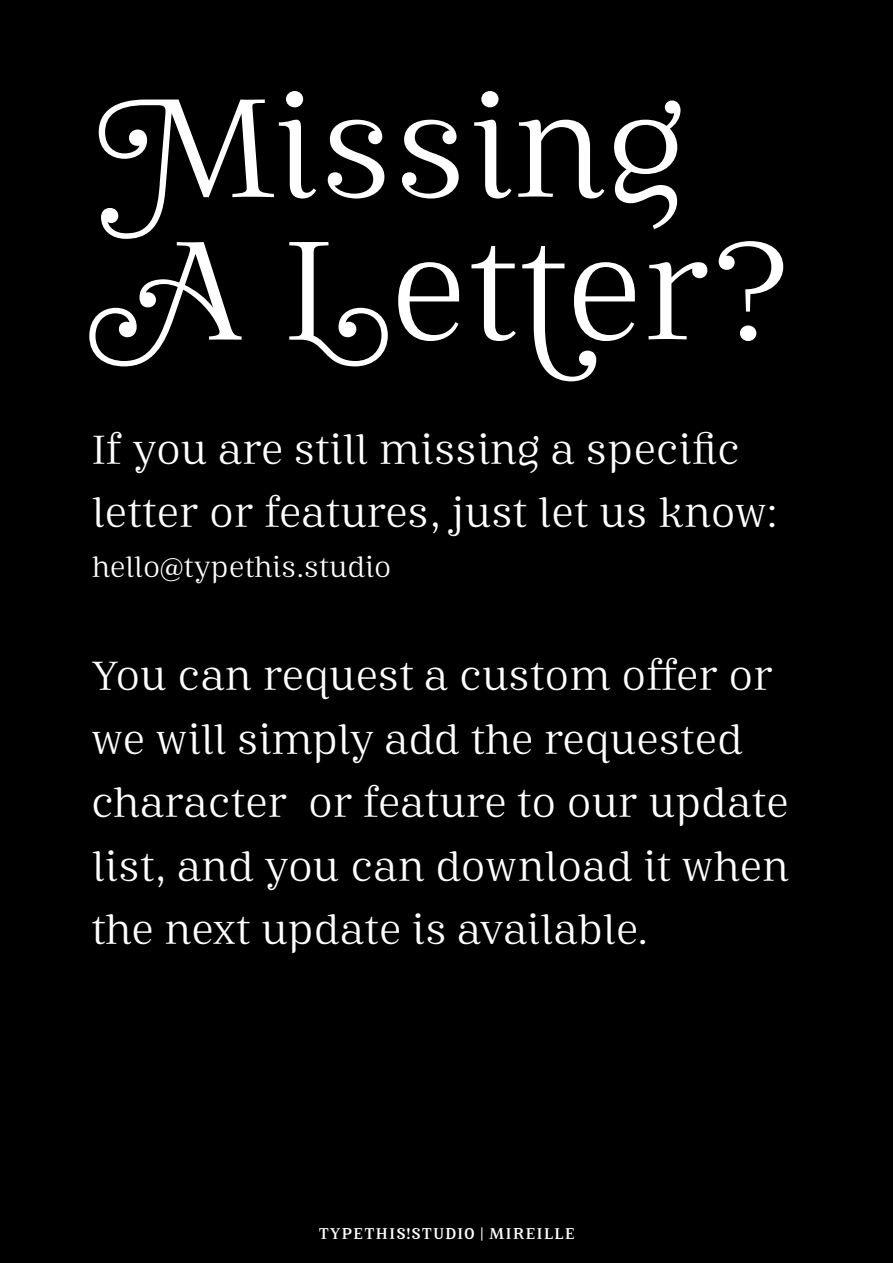
<style>
.page{position:relative;width:893px;height:1263px;background:#000}
.page>*{position:absolute;margin:0;border:0;box-sizing:border-box;transform-origin:0 0}
.Headline{font:135px/142.5px "Mireille";letter-spacing:-.005em;color:#fff}
.Text01{font:39px/63.6px "Mireille";letter-spacing:-.015em;color:#fff}
.Text03{font:27px "Mireille";letter-spacing:-.015em;color:#fff}
.t1{font:500 15px "Mireille";letter-spacing:.06em;color:#fff}
</style>
<div class="page">
<p class="Headline" style="left:91px;top:80px;width:701px">Missing<br>A Letter?</p>
<p class="Text01" style="left:91px;top:418px;width:688px">If you are still missing a specific letter or features, just let us know:</p>
<p class="Text03" style="left:91px;top:552px;width:302px">hello@typethis.studio</p>
<p class="Text01" style="left:91px;top:645px;width:700px">You can request a custom offer or we will simply add the requested character or feature to our update list, and you can download it when the next update is available.</p>
<p class="t1" style="left:319px;top:1225px;width:258px">TYPETHIS!STUDIO | MIREILLE</p>
</div>
